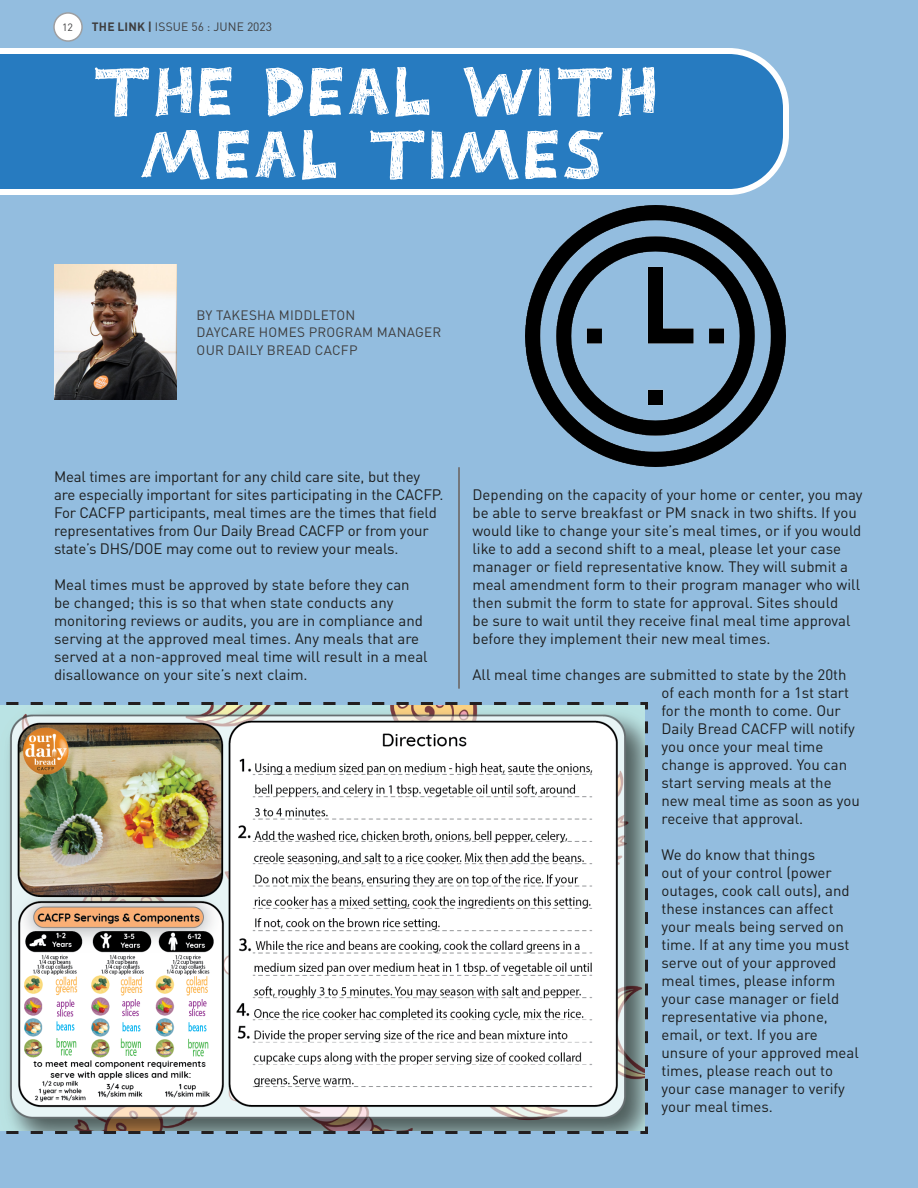
<style>
.page{position:relative;width:918px;height:1188px;background:#93bddf}
.page>*{position:absolute;margin:0;border:0;box-sizing:border-box;transform-origin:0 0}
.t1{font:700 72px/63px "Childhood";letter-spacing:.05em;color:#fff;text-align:center}
.t2{font:15px/18px "DIN Pro";color:#1d1e1e}
.t3{font:13.5px/18px "DIN Pro";letter-spacing:.02em;color:#3e3e3f}
.t4{font:12px "DIN Pro";letter-spacing:.015em;color:#3e3e3f}
.t5{font:10.5px "DIN Pro";color:#3e3e3f}
.s1{font-weight:700}
</style>
<div class="page">
<img style="left:0;top:702px;width:648px;height:432px">
<img style="left:525px;top:206px;width:261px;height:260px">
<svg style="left:0;top:48px;width:789px;height:147px;background:#3b87c5"></svg>
<hr style="left:458px;top:467px;width:2px;height:222px;background:#727376">
<img style="left:55px;top:265px;width:121px;height:135px">
<div style="left:54px;top:13px;width:28px;height:28px;background:#fff;border-radius:50%"></div>
<div style="left:53px;top:12px;width:30px;height:30px;border:2px solid #9d9fa2;border-radius:50%"></div>
<p class="t5" style="left:62px;top:19px;width:12px">12</p>
<p class="t4" style="left:92px;top:17px;width:181px"><span class="s1">THE LINK |</span> ISSUE 56 : JUNE 2023</p>
<h1 class="t1" style="left:93px;top:60px;width:565px">THE DEAL WITH<br>MEAL TIMES</h1>
<p class="t3" style="left:197px;top:304px;width:246px">BY TAKESHA MIDDLETON<br>DAYCARE HOMES PROGRAM MANAGER<br>OUR DAILY BREAD CACFP</p>
<p class="t2" style="left:54px;top:466px;width:391px">Meal times are important for any child care site, but they are especially important for sites participating in the CACFP.<br>For CACFP participants, meal times are the times that field representatives from Our Daily Bread CACFP or from your state’s DHS/DOE may come out to review your meals.</p>
<p class="t2" style="left:54px;top:574px;width:375px">Meal times must be approved by state before they can be changed; this is so that when state conducts any monitoring reviews or audits, you are in compliance and serving at the approved meal times. Any meals that are served at a non-approved meal time will result in a meal disallowance on your site’s next claim.</p>
<p class="t2" style="left:472px;top:484px;width:392px">Depending on the capacity of your home or center, you may be able to serve breakfast or PM snack in two shifts. If you would like to change your site’s meal times, or if you would like to add a second shift to a meal, please let your case manager or field representative know. They will submit a meal amendment form to their program manager who will then submit the form to state for approval. Sites should<br>be sure to wait until they receive final meal time approval before they implement their new meal times.</p>
<p class="t2" style="left:662px;top:664px;width:200px;text-indent:-189px">All meal time changes are submitted to state by the 20th of each month for a 1st start for the month to come. Our<br>Daily Bread CACFP will notify you once your meal time change is approved. You can start serving meals at the new meal time as soon as you receive that approval.</p>
<p class="t2" style="left:662px;top:844px;width:199px">We do know that things<br>out of your control (power outages, cook call outs), and these instances can affect your meals being served on time. If at any time you must serve out of your approved meal times, please inform your case manager or field representative via phone, email, or text. If you are unsure of your approved meal times, please reach out to your case manager to verify your meal times.</p>
</div>
